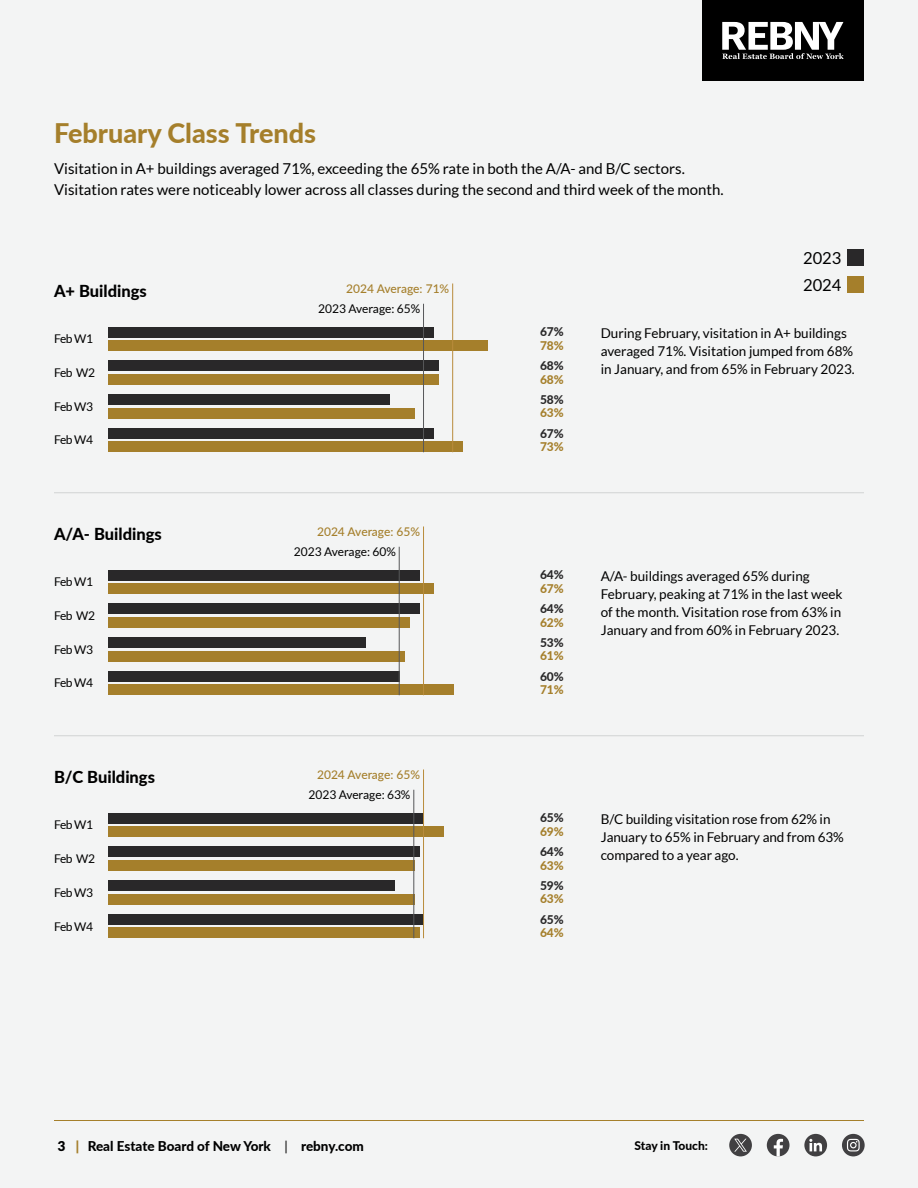
<style>
.page{position:relative;width:918px;height:1188px;background:#f3f4f4}
.page>*{position:absolute;margin:0;border:0;box-sizing:border-box;transform-origin:0 0}
.t1{font:800 27px "Lato";color:#a57f2b}
.t2{font:800 16.5px "Lato";color:#000}
.t3{font:16.5px "Lato";color:#000}
.t4{font:15px/21px "Lato";color:#000}
.t5{font:13.5px/18px "Lato";color:#000}
.t6{font:800 13.5px "Lato";letter-spacing:-.005em;color:#000}
.t7{font:12px "Lato";letter-spacing:-.03em;color:#000}
.t8{font:500 12px "Lato";color:#a57f2b}
.t9{font:12px "Lato";color:#000}
.t10{font:800 12px "Lato";color:#292829}
.t11{font:800 12px "Lato";color:#a57f2b}
.t12{font:800 12px "Lato";color:#000}
.s1{font-weight:900}
.s2{font-weight:900;color:#a57f2b}
.s3{font-weight:400}
</style>
<div class="page">
<hr style="left:54px;top:1120px;width:810px;height:1px;background:#a57f2b">
<div style="left:804px;top:1134px;width:23px;height:22px;background:#414042;border-radius:50%"></div>
<svg style="left:809px;top:1139px;width:13px;height:12px"></svg>
<div style="left:842px;top:1134px;width:23px;height:22px;background:#414042;border-radius:50%"></div>
<svg style="left:847px;top:1139px;width:13px;height:12px"></svg>
<div style="left:767px;top:1134px;width:23px;height:22px;background:#414042;border-radius:50%"></div>
<svg style="left:774px;top:1139px;width:9px;height:18px"></svg>
<div style="left:729px;top:1134px;width:23px;height:22px;background:#414042;border-radius:50%"></div>
<svg style="left:734px;top:1139px;width:13px;height:13px"></svg>
<div style="left:108px;top:671px;width:292px;height:11px;background:#292829"></div>
<div style="left:108px;top:684px;width:345px;height:11px;background:#a57f2b"></div>
<div style="left:108px;top:637px;width:258px;height:11px;background:#292829"></div>
<div style="left:108px;top:651px;width:296px;height:11px;background:#a57f2b"></div>
<div style="left:108px;top:603px;width:311px;height:11px;background:#292829"></div>
<div style="left:108px;top:617px;width:301px;height:11px;background:#a57f2b"></div>
<div style="left:108px;top:570px;width:311px;height:10px;background:#292829"></div>
<div style="left:108px;top:583px;width:326px;height:11px;background:#a57f2b"></div>
<div style="left:108px;top:914px;width:316px;height:11px;background:#292829"></div>
<div style="left:108px;top:927px;width:311px;height:11px;background:#a57f2b"></div>
<div style="left:108px;top:880px;width:287px;height:11px;background:#292829"></div>
<div style="left:108px;top:894px;width:306px;height:10px;background:#a57f2b"></div>
<div style="left:108px;top:846px;width:311px;height:11px;background:#292829"></div>
<div style="left:108px;top:860px;width:306px;height:11px;background:#a57f2b"></div>
<div style="left:108px;top:813px;width:316px;height:11px;background:#292829"></div>
<div style="left:108px;top:826px;width:335px;height:11px;background:#a57f2b"></div>
<div style="left:108px;top:428px;width:326px;height:11px;background:#292829"></div>
<div style="left:108px;top:441px;width:355px;height:11px;background:#a57f2b"></div>
<div style="left:108px;top:394px;width:282px;height:11px;background:#292829"></div>
<div style="left:108px;top:408px;width:306px;height:10px;background:#a57f2b"></div>
<div style="left:108px;top:360px;width:330px;height:11px;background:#292829"></div>
<div style="left:108px;top:374px;width:330px;height:11px;background:#a57f2b"></div>
<div style="left:108px;top:327px;width:326px;height:11px;background:#292829"></div>
<div style="left:108px;top:340px;width:379px;height:11px;background:#a57f2b"></div>
<div style="left:702px;top:0;width:162px;height:81px;background:#000"></div>
<svg style="left:722px;top:22px;width:122px;height:37px"></svg>
<hr style="left:423px;top:526px;width:1px;height:169px;background:#b98c3c">
<hr style="left:399px;top:547px;width:1px;height:148px;background:#565759">
<hr style="left:423px;top:769px;width:1px;height:169px;background:#b98c3c">
<hr style="left:413px;top:790px;width:1px;height:148px;background:#565759">
<hr style="left:423px;top:304px;width:1px;height:148px;background:#565759">
<hr style="left:452px;top:283px;width:1px;height:169px;background:#b98c3c">
<hr style="left:54px;top:492px;width:810px;height:1px;background:#d1d3d4">
<hr style="left:54px;top:735px;width:810px;height:1px;background:#d1d3d4">
<div style="left:848px;top:277px;width:16px;height:16px;background:#a57f2b"></div>
<div style="left:848px;top:250px;width:16px;height:16px;background:#292829"></div>
<h1 class="t1" style="left:54px;top:113px;width:264px">February Class Trends</h1>
<p class="t4" style="left:54px;top:158px;width:671px">Visitation in A+ buildings averaged 71%, exceeding the 65% rate in both the A/A- and B/C sectors.<br>Visitation rates were noticeably lower across all classes during the second and third week of the month.</p>
<p class="t3" style="left:803px;top:249px;width:40px">2023</p>
<p class="t2" style="left:54px;top:279px;width:94px">A+ Buildings</p>
<p class="t7" style="left:54px;top:332px;width:41px">Feb W1</p>
<p class="t7" style="left:54px;top:366px;width:43px">Feb W2</p>
<p class="t7" style="left:54px;top:400px;width:41px">Feb W3</p>
<p class="t7" style="left:54px;top:433px;width:41px">Feb W4</p>
<p class="t2" style="left:54px;top:522px;width:109px">A/A- Buildings</p>
<p class="t7" style="left:54px;top:575px;width:41px">Feb W1</p>
<p class="t7" style="left:54px;top:609px;width:43px">Feb W2</p>
<p class="t7" style="left:54px;top:643px;width:41px">Feb W3</p>
<p class="t7" style="left:54px;top:676px;width:41px">Feb W4</p>
<p class="t2" style="left:54px;top:765px;width:103px">B/C Buildings</p>
<p class="t7" style="left:54px;top:818px;width:41px">Feb W1</p>
<p class="t7" style="left:54px;top:852px;width:43px">Feb W2</p>
<p class="t7" style="left:54px;top:886px;width:41px">Feb W3</p>
<p class="t7" style="left:54px;top:920px;width:41px">Feb W4</p>
<p class="t8" style="left:346px;top:280px;width:105px">2024 Average: 71%</p>
<p class="t3" style="left:803px;top:276px;width:40px">2024</p>
<p class="t9" style="left:318px;top:302px;width:103px">2023 Average: 65%</p>
<p class="t8" style="left:317px;top:523px;width:105px">2024 Average: 65%</p>
<p class="t9" style="left:294px;top:545px;width:103px">2023 Average: 60%</p>
<p class="t8" style="left:317px;top:766px;width:105px">2024 Average: 65%</p>
<p class="t9" style="left:309px;top:788px;width:103px">2023 Average: 63%</p>
<p class="t10" style="left:540px;top:323px;width:25px">67%</p>
<p class="t11" style="left:540px;top:337px;width:25px">78%</p>
<p class="t10" style="left:540px;top:357px;width:25px">68%</p>
<p class="t11" style="left:540px;top:370px;width:25px">68%</p>
<p class="t10" style="left:540px;top:391px;width:25px">58%</p>
<p class="t11" style="left:540px;top:404px;width:25px">63%</p>
<p class="t10" style="left:540px;top:424px;width:25px">67%</p>
<p class="t11" style="left:540px;top:438px;width:25px">73%</p>
<p class="t5" style="left:601px;top:324px;width:256px">During February, visitation in A+ buildings averaged 71%. Visitation jumped from 68% in January, and from 65% in February 2023.</p>
<p class="t10" style="left:540px;top:566px;width:25px">64%</p>
<p class="t11" style="left:540px;top:580px;width:25px">67%</p>
<p class="t10" style="left:540px;top:600px;width:25px">64%</p>
<p class="t11" style="left:540px;top:613px;width:25px">62%</p>
<p class="t10" style="left:540px;top:634px;width:25px">53%</p>
<p class="t11" style="left:540px;top:647px;width:25px">61%</p>
<p class="t10" style="left:540px;top:667px;width:25px">60%</p>
<p class="t11" style="left:540px;top:681px;width:25px">71%</p>
<p class="t5" style="left:601px;top:567px;width:243px">A/A- buildings averaged 65% during February, peaking at 71% in the last week of the month. Visitation rose from 63% in January and from 60% in February 2023.</p>
<p class="t10" style="left:540px;top:809px;width:25px">65%</p>
<p class="t11" style="left:540px;top:823px;width:25px">69%</p>
<p class="t10" style="left:540px;top:843px;width:25px">64%</p>
<p class="t11" style="left:540px;top:856px;width:25px">63%</p>
<p class="t10" style="left:540px;top:877px;width:25px">59%</p>
<p class="t11" style="left:540px;top:890px;width:25px">63%</p>
<p class="t10" style="left:540px;top:910px;width:25px">65%</p>
<p class="t11" style="left:540px;top:924px;width:25px">64%</p>
<p class="t5" style="left:601px;top:810px;width:245px">B/C building visitation rose from 62% in<br>January to 65% in February and from 63% compared to a year ago.</p>
<p class="t6" style="left:57px;top:1136px;width:308px"><span class="s1">3</span> <span class="s2">|</span> Real Estate Board of New York <span class="s3">|</span> rebny.com</p>
<p class="t12" style="left:634px;top:1136px;width:75px">Stay in Touch:</p>
</div>
